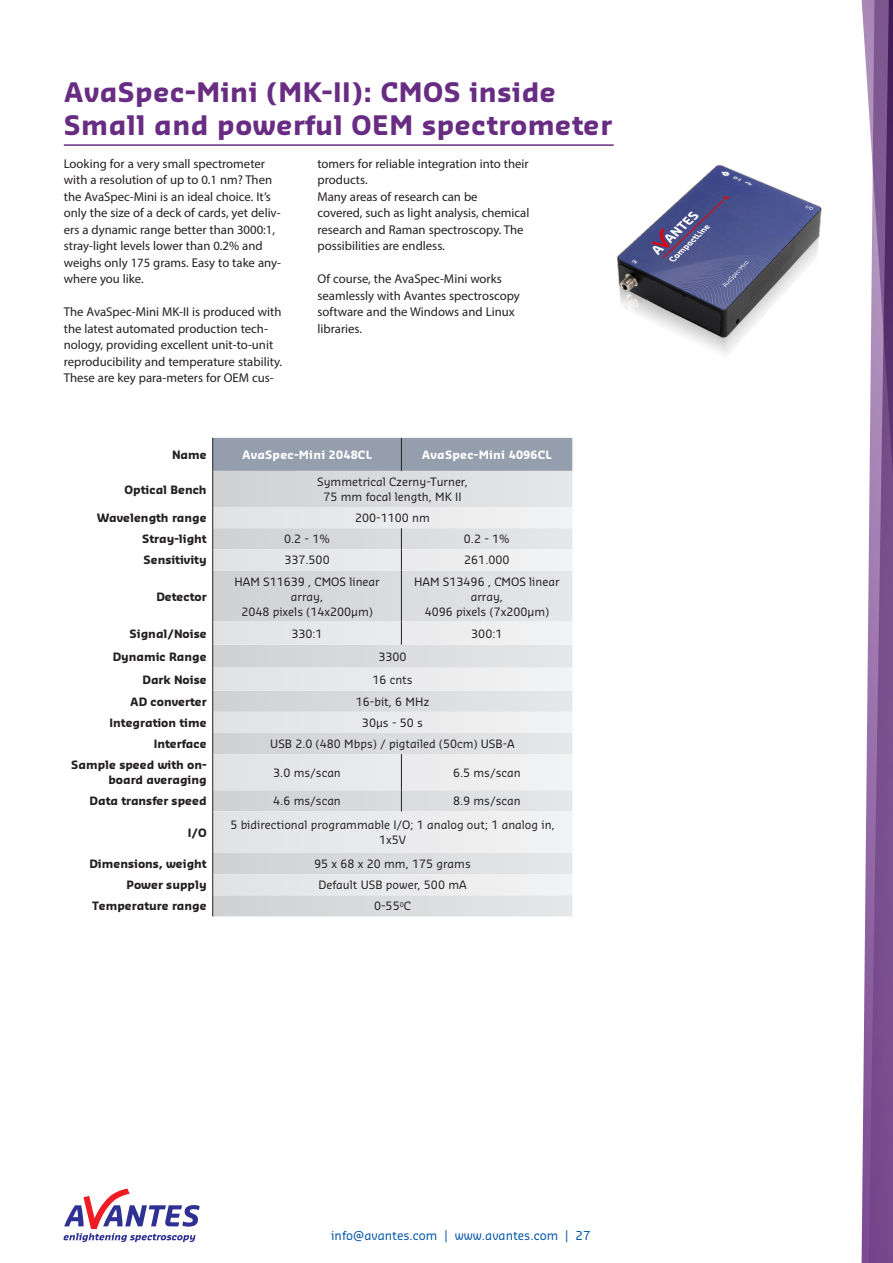
<style>
.page{position:relative;width:893px;height:1263px;background:#fff}
.page>*{position:absolute;margin:0;border:0;box-sizing:border-box;transform-origin:0 0}
.Product_kop{font:700 26.25px/33px "Sansa Std";letter-spacing:.02em;color:#682d82}
.Plat{font:12.75px/16.5px "Myriad Pro";color:#231f20}
.t1{font:12px "Sansa";color:#0154a6}
.Tabel_brood{font:11.25px/15px "Sansa Std";color:#231f20;text-align:center}
.Tabel_linker_kolom{font:700 11.25px/15px "Sansa Std";color:#231f20;text-align:right}
.tabel_kop{font:700 11.25px "Sansa Std";letter-spacing:.02em;color:#fff}
</style>
<div class="page">
<svg style="left:861px;top:0;width:32px;height:1263px"></svg>
<svg style="left:64px;top:1188px;width:136px;height:54px"></svg>
<hr style="left:64px;top:144px;width:550px;height:2px;background:#682d82">
<div style="left:213px;top:438px;width:359px;height:33px;background:#949eac"></div>
<svg style="left:213px;top:471px;width:359px;height:445px;background:#dadbdd"></svg>
<svg style="left:213px;top:507px;width:359px;height:388px;background:#e2e3e5"></svg>
<hr style="left:212px;top:438px;width:1px;height:33px;background:#231f20">
<hr style="left:401px;top:438px;width:1px;height:33px;background:#231f20">
<hr style="left:212px;top:570px;width:1px;height:52px;background:#231f20">
<hr style="left:401px;top:570px;width:1px;height:52px;background:#231f20">
<svg style="left:401px;top:622px;width:1px;height:23px"></svg>
<hr style="left:212px;top:811px;width:1px;height:42px;background:#231f20">
<svg style="left:212px;top:853px;width:1px;height:63px"></svg>
<hr style="left:212px;top:471px;width:1px;height:36px;background:#231f20">
<svg style="left:212px;top:622px;width:1px;height:132px"></svg>
<hr style="left:401px;top:754px;width:1px;height:36px;background:#231f20">
<svg style="left:401px;top:790px;width:1px;height:21px"></svg>
<hr style="left:212px;top:754px;width:1px;height:36px;background:#231f20">
<svg style="left:212px;top:790px;width:1px;height:21px"></svg>
<svg style="left:212px;top:507px;width:1px;height:63px"></svg>
<svg style="left:401px;top:528px;width:1px;height:42px"></svg>
<img style="left:617px;top:165px;width:205px;height:192px">
<p class="Product_kop" style="left:64px;top:74px;width:550px">AvaSpec-Mini (MK-II): CMOS inside<br>Small and powerful OEM spectrometer</p>
<p class="Plat" style="left:64px;top:155px;width:219px">Looking for a very small spectrometer with a resolution of up to 0.1 nm? Then the AvaSpec-Mini is an ideal choice. It’s only the size of a deck of cards, yet deliv&shy;ers a dynamic range better than 3000:1, stray-light levels lower than 0.2% and weighs only 175 grams. Easy to take any&shy;where you like.</p>
<p class="Plat" style="left:64px;top:303px;width:220px">The AvaSpec-Mini MK-II is produced with the latest automated production tech&shy;nology, providing excellent unit-to-unit reproducibility and temperature stability.<br>These are key para-meters for OEM cus-</p>
<p class="Plat" style="left:317px;top:155px;width:213px">tomers for reliable integration into their products.</p>
<p class="Plat" style="left:317px;top:188px;width:162px">Many areas of research can be</p>
<p class="Plat" style="left:317px;top:204px;width:213px">covered, such as light analysis, chemical research and Raman spectroscopy. The possibilities are endless.</p>
<p class="Plat" style="left:317px;top:270px;width:204px">Of course, the AvaSpec-Mini works seamlessly with Avantes spectroscopy software and the Windows and Linux libraries.</p>
<p class="Tabel_linker_kolom" style="left:172px;top:447px;width:36px">Name</p>
<p class="tabel_kop" style="left:242px;top:447px;width:132px">AvaSpec-Mini 2048CL</p>
<p class="tabel_kop" style="left:422px;top:447px;width:132px">AvaSpec-Mini 4096CL</p>
<p class="Tabel_linker_kolom" style="left:125px;top:481px;width:84px">Optical Bench</p>
<p class="Tabel_brood" style="left:317px;top:474px;width:152px">Symmetrical Czerny-Turner,</p>
<p class="Tabel_brood" style="left:323px;top:489px;width:140px">75 mm focal length, MK II</p>
<p class="Tabel_linker_kolom" style="left:97px;top:510px;width:111px">Wavelength range</p>
<p class="Tabel_brood" style="left:355px;top:510px;width:76px">200-1100 nm</p>
<p class="Tabel_linker_kolom" style="left:142px;top:531px;width:66px">Stray-light</p>
<p class="Tabel_brood" style="left:284px;top:531px;width:47px">0.2 - 1%</p>
<p class="Tabel_brood" style="left:464px;top:531px;width:47px">0.2 - 1%</p>
<p class="Tabel_linker_kolom" style="left:144px;top:552px;width:65px">Sensitivity</p>
<p class="Tabel_brood" style="left:284px;top:552px;width:47px">337.500</p>
<p class="Tabel_brood" style="left:464px;top:552px;width:47px">261.000</p>
<p class="Tabel_linker_kolom" style="left:156px;top:588px;width:52px">Detector</p>
<p class="Tabel_brood" style="left:234px;top:573px;width:147px">HAM S11639 , CMOS linear array,</p>
<p class="Tabel_brood" style="left:241px;top:603px;width:133px">2048 pixels (14x200μm)</p>
<p class="Tabel_brood" style="left:414px;top:573px;width:147px">HAM S13496 , CMOS linear array,</p>
<p class="Tabel_brood" style="left:425px;top:603px;width:126px">4096 pixels (7x200μm)</p>
<p class="Tabel_linker_kolom" style="left:130px;top:625px;width:79px">Signal/Noise</p>
<p class="Tabel_brood" style="left:291px;top:625px;width:33px">330:1</p>
<p class="Tabel_brood" style="left:471px;top:625px;width:33px">300:1</p>
<p class="Tabel_linker_kolom" style="left:113px;top:648px;width:95px">Dynamic Range</p>
<p class="Tabel_brood" style="left:378px;top:648px;width:30px">3300</p>
<p class="Tabel_linker_kolom" style="left:142px;top:671px;width:66px">Dark Noise</p>
<p class="Tabel_brood" style="left:372px;top:671px;width:42px">16 cnts</p>
<p class="Tabel_linker_kolom" style="left:130px;top:693px;width:78px">AD converter</p>
<p class="Tabel_brood" style="left:356px;top:693px;width:75px">16-bit, 6 MHz</p>
<p class="Tabel_linker_kolom" style="left:110px;top:715px;width:99px">Integration time</p>
<p class="Tabel_brood" style="left:362px;top:715px;width:63px">30μs - 50 s</p>
<p class="Tabel_linker_kolom" style="left:154px;top:736px;width:54px">Interface</p>
<p class="Tabel_brood" style="left:270px;top:736px;width:246px">USB 2.0 (480 Mbps) / pigtailed (50cm) USB-A</p>
<p class="Tabel_linker_kolom" style="left:71px;top:757px;width:137px">Sample speed with on&shy;board averaging</p>
<p class="Tabel_brood" style="left:273px;top:764px;width:69px">3.0 ms/scan</p>
<p class="Tabel_brood" style="left:453px;top:764px;width:69px">6.5 ms/scan</p>
<p class="Tabel_linker_kolom" style="left:90px;top:793px;width:119px">Data transfer speed</p>
<p class="Tabel_brood" style="left:273px;top:793px;width:69px">4.6 ms/scan</p>
<p class="Tabel_brood" style="left:453px;top:793px;width:69px">8.9 ms/scan</p>
<p class="Tabel_linker_kolom" style="left:188px;top:824px;width:20px">I/O</p>
<p class="Tabel_brood" style="left:230px;top:817px;width:326px">5 bidirectional programmable I/O; 1 analog out; 1 analog in,<br>1x5V</p>
<p class="Tabel_linker_kolom" style="left:89px;top:856px;width:119px">Dimensions, weight</p>
<p class="Tabel_brood" style="left:314px;top:856px;width:158px">95 x 68 x 20 mm, 175 grams</p>
<p class="Tabel_linker_kolom" style="left:126px;top:877px;width:82px">Power supply</p>
<p class="Tabel_brood" style="left:318px;top:877px;width:150px">Default USB power, 500 mA</p>
<p class="Tabel_linker_kolom" style="left:92px;top:898px;width:116px">Temperature range</p>
<p class="Tabel_brood" style="left:374px;top:898px;width:38px">0-55<sup>0</sup>C</p>
<p class="t1" style="left:331px;top:1227px;width:261px">info@avantes.com | www.avantes.com | 27</p>
</div>
